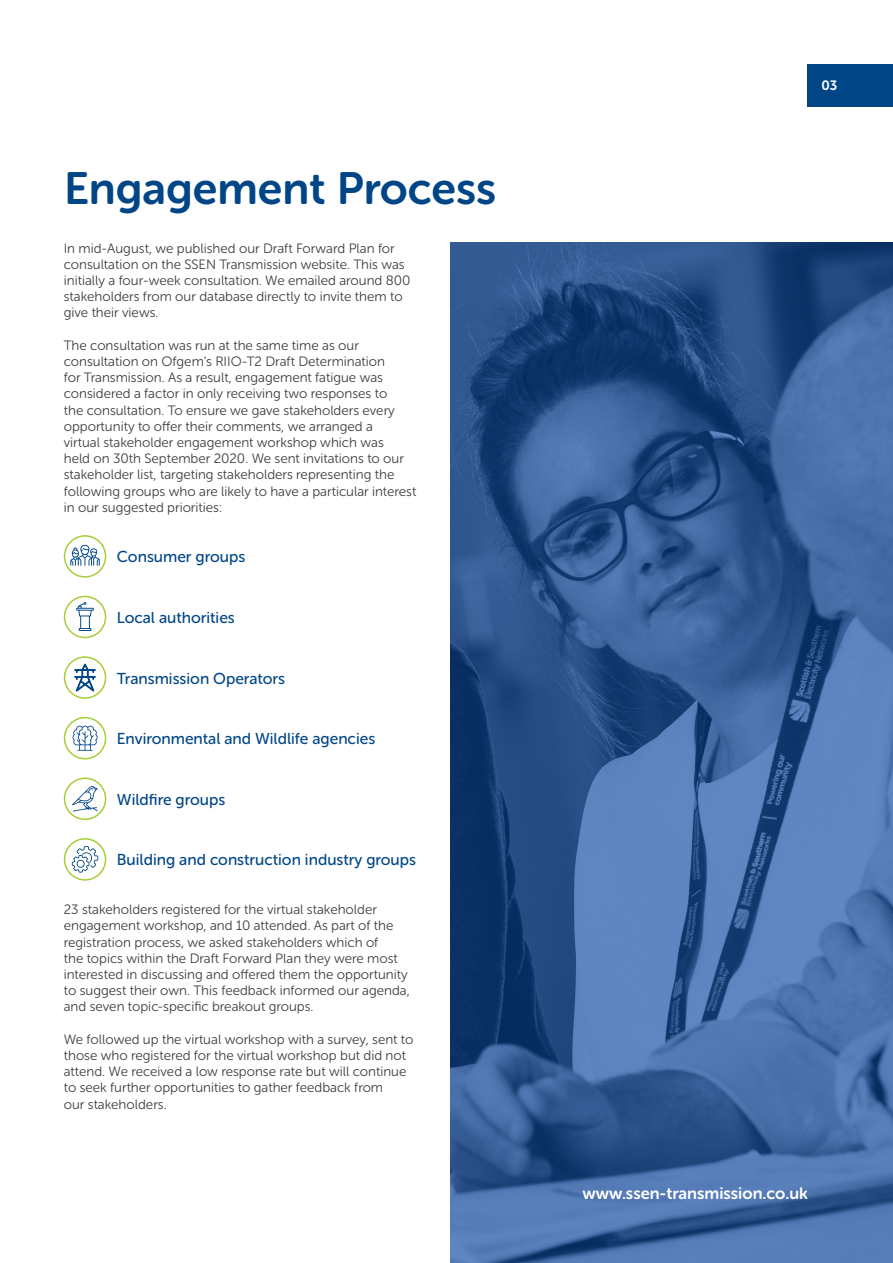
<style>
.page{position:relative;width:893px;height:1263px;background:#fff}
.page>*{position:absolute;margin:0;border:0;box-sizing:border-box;transform-origin:0 0}
.t1{font:45px "Museo Sans Rounded 700";color:#004687}
.t2{font:16.5px "Museo Sans Rounded 700";color:#fff}
.t3{font:15.75px "Museo Sans Rounded 500";color:#004687}
.t4{font:13.5px/16.2px "Museo Sans Rounded 300";color:#3e3e3f}
.t5{font:13.5px "Museo Sans Rounded 700";color:#fff}
</style>
<div class="page">
<img style="left:451px;top:242px;width:442px;height:1021px">
<div style="left:808px;top:64px;width:85px;height:42px;background:#004687"></div>
<div style="left:64px;top:535px;width:42px;height:43px;border:2px solid #a6ce39;border-radius:50%"></div>
<div style="left:64px;top:596px;width:42px;height:42px;border:2px solid #a6ce39;border-radius:50%"></div>
<div style="left:64px;top:656px;width:42px;height:43px;border:2px solid #a6ce39;border-radius:50%"></div>
<div style="left:64px;top:717px;width:42px;height:42px;border:2px solid #a6ce39;border-radius:50%"></div>
<div style="left:64px;top:777px;width:42px;height:43px;border:2px solid #a6ce39;border-radius:50%"></div>
<div style="left:64px;top:838px;width:42px;height:43px;border:2px solid #a6ce39;border-radius:50%"></div>
<svg style="left:70px;top:545px;width:30px;height:21px"></svg>
<svg style="left:76px;top:602px;width:18px;height:29px"></svg>
<svg style="left:75px;top:663px;width:21px;height:28px"></svg>
<svg style="left:72px;top:725px;width:26px;height:26px"></svg>
<svg style="left:72px;top:786px;width:26px;height:25px"></svg>
<svg style="left:72px;top:846px;width:26px;height:26px"></svg>
<p class="t1" style="left:64px;top:164px;width:434px">Engagement Process</p>
<p class="t4" style="left:64px;top:240px;width:348px">In mid-August, we published our Draft Forward Plan for consultation on the SSEN Transmission website. This was initially a four-week consultation. We emailed around 800 stakeholders from our database directly to invite them to give their views.</p>
<p class="t4" style="left:64px;top:337px;width:354px">The consultation was run at the same time as our consultation on Ofgem’s RIIO-T2 Draft Determination<br>for Transmission. As a result, engagement fatigue was considered a factor in only receiving two responses to<br>the consultation. To ensure we gave stakeholders every opportunity to offer their comments, we arranged a<br>virtual stakeholder engagement workshop which was<br>held on 30th September 2020. We sent invitations to our stakeholder list, targeting stakeholders representing the following groups who are likely to have a particular interest in our suggested priorities:</p>
<p class="t3" style="left:117px;top:548px;width:130px">Consumer groups</p>
<p class="t3" style="left:117px;top:609px;width:119px">Local authorities</p>
<p class="t3" style="left:117px;top:669px;width:170px">Transmission Operators</p>
<p class="t3" style="left:117px;top:730px;width:260px">Environmental and Wildlife agencies</p>
<p class="t3" style="left:117px;top:791px;width:110px">Wildfire groups</p>
<p class="t3" style="left:117px;top:851px;width:301px">Building and construction industry groups</p>
<p class="t4" style="left:64px;top:901px;width:348px">23 stakeholders registered for the virtual stakeholder engagement workshop, and 10 attended. As part of the registration process, we asked stakeholders which of<br>the topics within the Draft Forward Plan they were most interested in discussing and offered them the opportunity to suggest their own. This feedback informed our agenda, and seven topic-specific breakout groups.</p>
<p class="t4" style="left:64px;top:1031px;width:351px">We followed up the virtual workshop with a survey, sent to those who registered for the virtual workshop but did not attend. We received a low response rate but will continue to seek further opportunities to gather feedback from<br>our stakeholders.</p>
<p class="t5" style="left:821px;top:78px;width:17px">03</p>
<p class="t2" style="left:582px;top:1184px;width:227px">www.ssen-transmission.co.uk</p>
</div>
